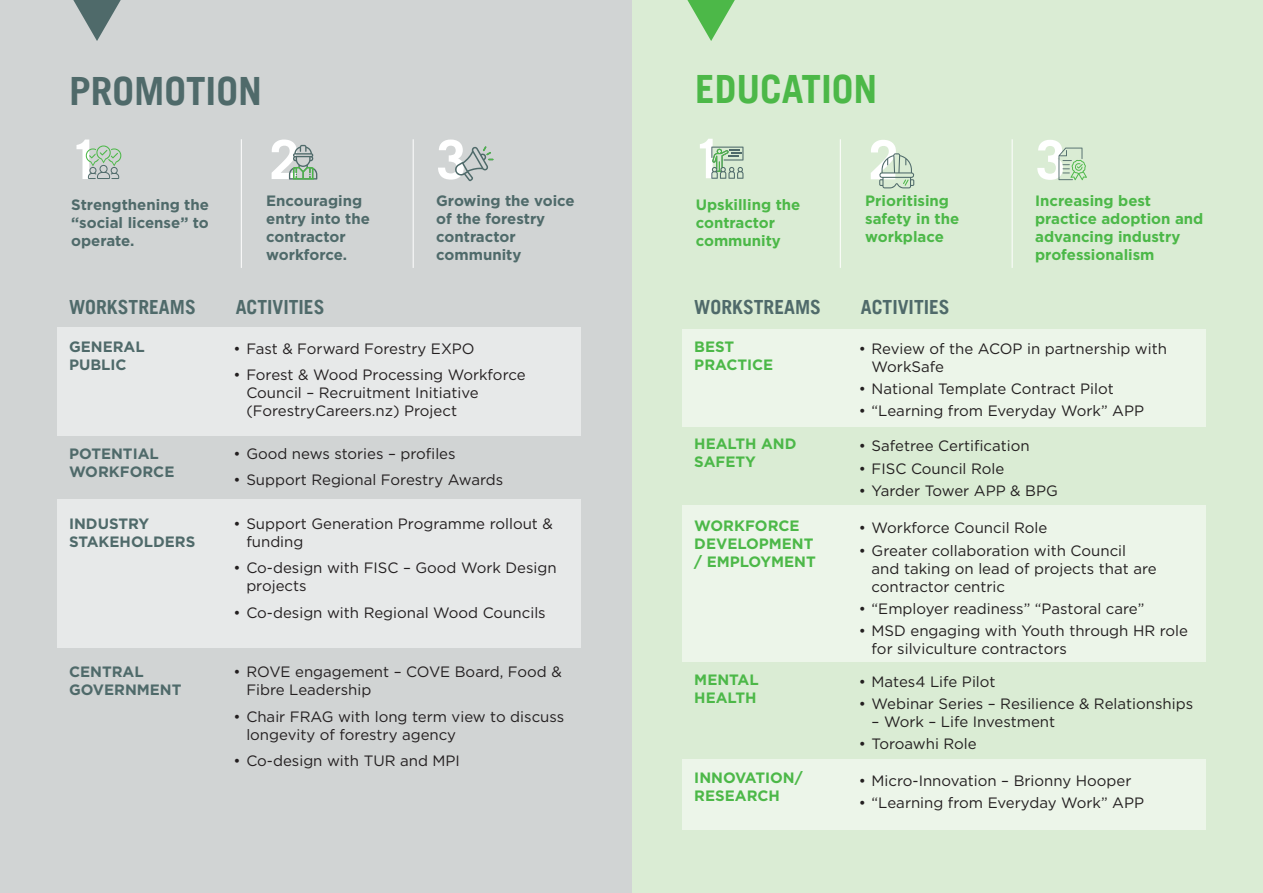
<style>
.page{position:relative;width:1263px;height:893px;background:#fff}
.page>*{position:absolute;margin:0;border:0;box-sizing:border-box;transform-origin:0 0}
.t1{font:700 54px "Trade Gothic LT";color:#fff}
.t2{font:700 39px "Trade Gothic LT";color:#4f6a6a}
.t3{font:700 39px "Trade Gothic LT";color:#4cb848}
.t4{font:700 19.5px "Trade Gothic LT";color:#4f6a6a}
.t5{font:15px/18px "Gotham";color:#231f20}
.t6{font:700 15px/18px "Gotham";color:#4cb848}
.t7{font:700 15px/18px "Gotham";color:#4f6a6a}
</style>
<div class="page">
<div style="left:631px;top:0;width:632px;height:893px;background:#daecd4"></div>
<div style="left:0;top:0;width:631px;height:893px;background:#d1d4d4"></div>
<div style="left:57px;top:327px;width:523px;height:109px;background:#e7e9e9"></div>
<div style="left:683px;top:329px;width:523px;height:98px;background:#ecf5e9"></div>
<div style="left:683px;top:505px;width:523px;height:157px;background:#ecf5e9"></div>
<div style="left:683px;top:759px;width:523px;height:71px;background:#ecf5e9"></div>
<div style="left:57px;top:500px;width:523px;height:148px;background:#e7e9e9"></div>
<svg style="left:711px;top:147px;width:32px;height:32px"></svg>
<svg style="left:86px;top:146px;width:35px;height:33px"></svg>
<svg style="left:289px;top:145px;width:28px;height:35px"></svg>
<svg style="left:293px;top:167px;width:20px;height:13px"></svg>
<svg style="left:455px;top:146px;width:38px;height:35px"></svg>
<hr style="left:241px;top:139px;width:1px;height:129px;background:#fff">
<hr style="left:413px;top:139px;width:1px;height:129px;background:#fff">
<hr style="left:840px;top:139px;width:1px;height:129px;background:#fff">
<hr style="left:1012px;top:139px;width:1px;height:129px;background:#fff">
<svg style="left:879px;top:153px;width:36px;height:35px"></svg>
<svg style="left:1058px;top:148px;width:29px;height:32px"></svg>
<svg style="left:73px;top:0;width:48px;height:41px"></svg>
<svg style="left:687px;top:0;width:48px;height:41px"></svg>
<h2 class="t2" style="left:69px;top:67px;width:194px">PROMOTION</h2>
<h2 class="t3" style="left:695px;top:66px;width:184px">EDUCATION</h2>
<h1 class="t1" style="left:693px;top:126px;width:32px">1</h1>
<h1 class="t1" style="left:70px;top:127px;width:32px">1</h1>
<h1 class="t1" style="left:269px;top:127px;width:32px">2</h1>
<h1 class="t1" style="left:436px;top:127px;width:32px">3</h1>
<h1 class="t1" style="left:868px;top:127px;width:32px">2</h1>
<h1 class="t1" style="left:1035px;top:127px;width:32px">3</h1>
<p class="t7" style="left:71px;top:195px;width:139px;text-align:justify">Strengthening the “social license” to operate.</p>
<p class="t7" style="left:266px;top:192px;width:105px">Encouraging entry into the contractor workforce.</p>
<p class="t7" style="left:436px;top:192px;width:140px">Growing the voice of the forestry contractor community</p>
<h3 class="t4" style="left:69px;top:295px;width:128px">WORKSTREAMS</h3>
<h3 class="t4" style="left:236px;top:295px;width:90px">ACTIVITIES</h3>
<p class="t7" style="left:69px;top:337px;width:77px">GENERAL<br>PUBLIC</p>
<p class="t5" style="left:234px;top:339px;width:243px">• Fast &amp; Forward Forestry EXPO</p>
<p class="t5" style="left:246px;top:366px;width:281px;text-indent:-13px">• Forest &amp; Wood Processing Workforce<br>Council – Recruitment Initiative (ForestryCareers.nz) Project</p>
<p class="t7" style="left:69px;top:444px;width:107px">POTENTIAL<br>WORKFORCE</p>
<p class="t5" style="left:234px;top:444px;width:224px">• Good news stories – profiles</p>
<p class="t5" style="left:234px;top:470px;width:271px">• Support Regional Forestry Awards</p>
<p class="t7" style="left:69px;top:515px;width:128px">INDUSTRY<br>STAKEHOLDERS</p>
<p class="t5" style="left:246px;top:514px;width:308px;text-indent:-13px">• Support Generation Programme rollout &amp; funding</p>
<p class="t5" style="left:246px;top:559px;width:312px;text-indent:-13px">• Co-design with FISC – Good Work Design projects</p>
<p class="t5" style="left:234px;top:603px;width:314px">• Co-design with Regional Wood Councils</p>
<p class="t7" style="left:69px;top:663px;width:114px">CENTRAL<br>GOVERNMENT</p>
<p class="t5" style="left:246px;top:663px;width:317px;text-indent:-13px">• ROVE engagement – COVE Board, Food &amp;<br>Fibre Leadership</p>
<p class="t5" style="left:246px;top:707px;width:319px;text-indent:-13px">• Chair FRAG with long term view to discuss longevity of forestry agency</p>
<p class="t5" style="left:234px;top:752px;width:228px">• Co-design with TUR and MPI</p>
<p class="t6" style="left:696px;top:195px;width:106px">Upskilling the contractor community</p>
<p class="t6" style="left:865px;top:192px;width:96px">Prioritising safety in the workplace</p>
<p class="t6" style="left:1035px;top:192px;width:170px">Increasing best practice adoption and advancing industry professionalism</p>
<h3 class="t4" style="left:694px;top:295px;width:128px">WORKSTREAMS</h3>
<h3 class="t4" style="left:861px;top:295px;width:90px">ACTIVITIES</h3>
<p class="t6" style="left:694px;top:337px;width:80px">BEST<br>PRACTICE</p>
<p class="t5" style="left:872px;top:339px;width:297px;text-indent:-13px">• Review of the ACOP in partnership with<br>WorkSafe</p>
<p class="t5" style="left:859px;top:379px;width:257px">• National Template Contract Pilot</p>
<p class="t5" style="left:859px;top:402px;width:287px">• “Learning from Everyday Work” APP</p>
<p class="t6" style="left:694px;top:435px;width:104px">HEALTH AND<br>SAFETY</p>
<p class="t5" style="left:859px;top:437px;width:172px">• Safetree Certification</p>
<p class="t5" style="left:859px;top:459px;width:147px">• FISC Council Role</p>
<p class="t5" style="left:859px;top:481px;width:200px">• Yarder Tower APP &amp; BPG</p>
<p class="t6" style="left:694px;top:517px;width:123px">WORKFORCE<br>DEVELOPMENT / EMPLOYMENT</p>
<p class="t5" style="left:859px;top:519px;width:190px">• Workforce Council Role</p>
<p class="t5" style="left:872px;top:541px;width:286px;text-indent:-13px">• Greater collaboration with Council and taking on lead of projects that are contractor centric</p>
<p class="t5" style="left:859px;top:599px;width:287px">• “Employer readiness” “Pastoral care”</p>
<p class="t5" style="left:872px;top:621px;width:318px;text-indent:-13px">• MSD engaging with Youth through HR role for silviculture contractors</p>
<p class="t6" style="left:694px;top:670px;width:66px">MENTAL<br>HEALTH</p>
<p class="t5" style="left:859px;top:672px;width:138px">• Mates4 Life Pilot</p>
<p class="t5" style="left:859px;top:694px;width:336px">• Webinar Series – Resilience &amp; Relationships</p>
<p class="t5" style="left:872px;top:712px;width:185px">– Work – Life Investment</p>
<p class="t5" style="left:859px;top:735px;width:119px">• Toroawhi Role</p>
<p class="t6" style="left:694px;top:769px;width:110px">INNOVATION/<br>RESEARCH</p>
<p class="t5" style="left:859px;top:771px;width:274px">• Micro-Innovation – Brionny Hooper</p>
<p class="t5" style="left:859px;top:793px;width:287px">• “Learning from Everyday Work” APP</p>
</div>
